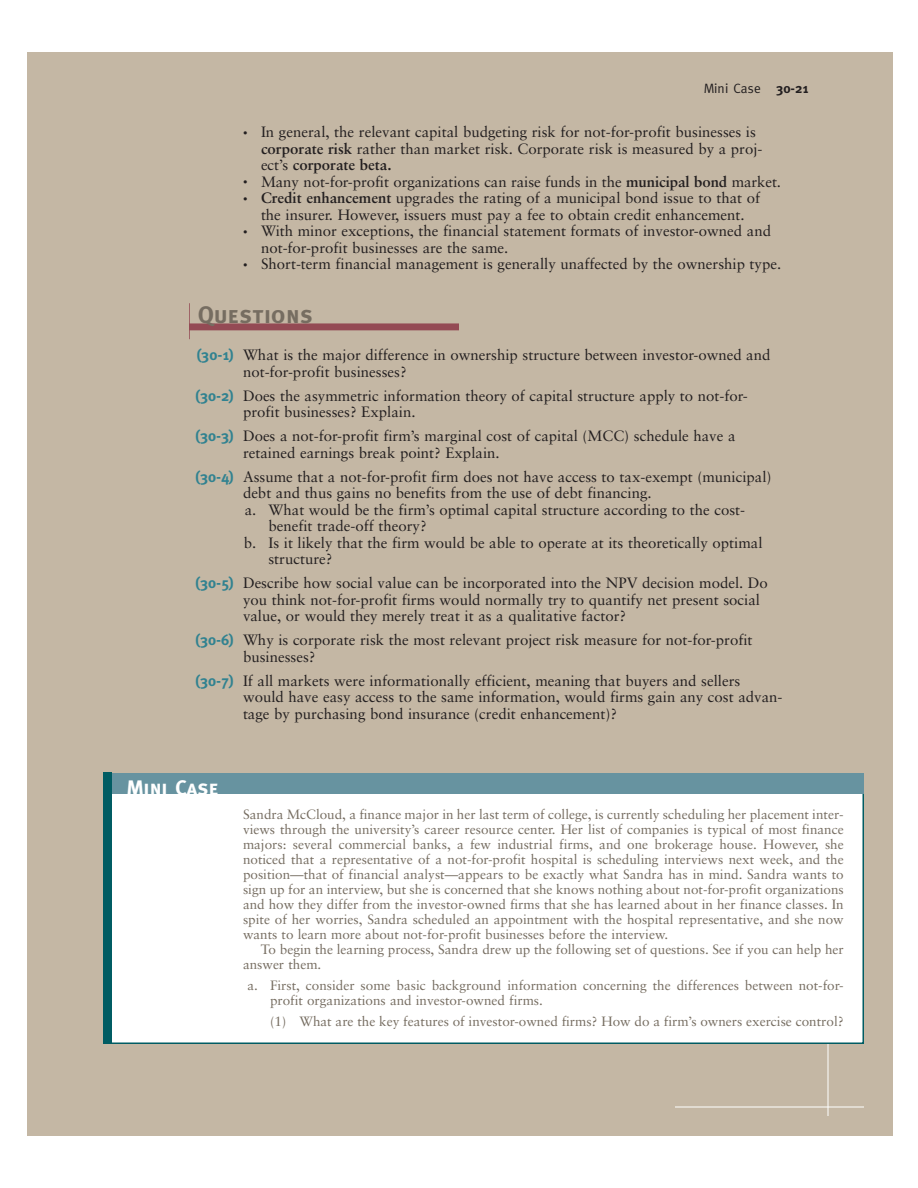
<style>
.page{position:relative;width:918px;height:1188px;background:#fff}
.page>*{position:absolute;margin:0;border:0;box-sizing:border-box;transform-origin:0 0}
.t1{font:24px "Meta Bold Caps";letter-spacing:.015em;color:#766d61}
.t2{font:21px "Meta Bold Caps";color:#fff}
.t3{font:15px/16.5px "Sabon";color:#231f20}
.t4{font:13.5px/15px "Sabon";color:#766d61}
.t5{font:13.5px "Meta";letter-spacing:.01em;color:#231f20}
.s1{font-weight:700}
.s2{font-size:9px}
.s3{font-family:"Meta";font-weight:700;color:#318290}
</style>
<div class="page">
<div style="left:27px;top:52px;width:865px;height:1084px;background:#c4b7a4"></div>
<hr style="left:189px;top:303px;width:1px;height:36px;background:#944a54">
<div style="left:189px;top:323px;width:270px;height:7px;background:#944a54"></div>
<hr style="left:828px;top:864px;width:1px;height:252px;background:#fff">
<hr style="left:675px;top:1107px;width:189px;height:1px;background:#fff">
<div style="left:104px;top:774px;width:759px;height:269px;background:#fff"></div>
<div style="left:104px;top:773px;width:760px;height:21px;background:#6793a0"></div>
<div style="left:104px;top:773px;width:8px;height:271px;background:#005c63"></div>
<p class="t5" style="left:704px;top:83px;width:106px">Mini Case <span class="s1">30-21</span></p>
<p class="t3" style="left:261px;top:125px;width:503px;text-indent:-18px"><span class="s2">•</span> In general, the relevant capital budgeting risk for not-for-profit businesses is <span class="s1">corporate risk</span> rather than market risk. Corporate risk is measured by a proj&shy;ect’s <span class="s1">corporate beta.</span></p>
<p class="t3" style="left:243px;top:175px;width:540px"><span class="s2">•</span> Many not-for-profit organizations can raise funds in the <span class="s1">municipal bond</span> market.</p>
<p class="t3" style="left:243px;top:191px;width:519px;text-align:center"><span class="s2">•</span> <span class="s1">Credit enhancement</span> upgrades the rating of a municipal bond issue to that of the insurer. However, issuers must pay a fee to obtain credit enhancement.</p>
<p class="t3" style="left:261px;top:224px;width:512px;text-indent:-18px"><span class="s2">•</span> With minor exceptions, the financial statement formats of investor-owned and not-for-profit businesses are the same.</p>
<p class="t3" style="left:243px;top:257px;width:540px"><span class="s2">•</span> Short-term financial management is generally unaffected by the ownership type.</p>
<h1 class="t1" style="left:198px;top:301px;width:116px">Questions</h1>
<p class="t3" style="left:243px;top:348px;width:529px;text-indent:-46px"><span class="s3">(30-1)</span> What is the major difference in ownership structure between investor-owned and not-for-profit businesses?</p>
<p class="t3" style="left:243px;top:389px;width:506px;text-indent:-48px"><span class="s3">(30-2)</span> Does the asymmetric information theory of capital structure apply to not-for&shy;profit businesses? Explain.</p>
<p class="t3" style="left:243px;top:429px;width:494px;text-indent:-48px"><span class="s3">(30-3)</span> Does a not-for-profit firm’s marginal cost of capital (MCC) schedule have a retained earnings break point? Explain.</p>
<p class="t3" style="left:195px;top:470px;width:578px"><span class="s3">(30-4)</span> Assume that a not-for-profit firm does not have access to tax-exempt (municipal)</p>
<p class="t3" style="left:243px;top:486px;width:410px">debt and thus gains no benefits from the use of debt financing.</p>
<p class="t3" style="left:245px;top:503px;width:502px">a. What would be the firm’s optimal capital structure according to the cost-</p>
<p class="t3" style="left:268px;top:519px;width:160px">benefit trade-off theory?</p>
<p class="t3" style="left:244px;top:536px;width:520px">b. Is it likely that the firm would be able to operate at its theoretically optimal</p>
<p class="t3" style="left:268px;top:552px;width:66px">structure?</p>
<p class="t3" style="left:243px;top:576px;width:526px;text-indent:-48px"><span class="s3">(30-5)</span> Describe how social value can be incorporated into the NPV decision model. Do you think not-for-profit firms would normally try to quantify net present social value, or would they merely treat it as a qualitative factor?</p>
<p class="t3" style="left:243px;top:633px;width:511px;text-indent:-48px"><span class="s3">(30-6)</span> Why is corporate risk the most relevant project risk measure for not-for-profit businesses?</p>
<p class="t3" style="left:243px;top:674px;width:541px;text-indent:-48px"><span class="s3">(30-7)</span> If all markets were informationally efficient, meaning that buyers and sellers would have easy access to the same information, would firms gain any cost advan&shy;tage by purchasing bond insurance (credit enhancement)?</p>
<h2 class="t2" style="left:127px;top:775px;width:93px">Mini Case</h2>
<p class="t4" style="left:243px;top:808px;width:602px;text-align:justify">Sandra McCloud, a finance major in her last term of college, is currently scheduling her placement inter&shy;views through the university’s career resource center. Her list of companies is typical of most finance majors: several commercial banks, a few industrial firms, and one brokerage house. However, she noticed that a representative of a not-for-profit hospital is scheduling interviews next week, and the position—that of financial analyst—appears to be exactly what Sandra has in mind. Sandra wants to sign up for an interview, but she is concerned that she knows nothing about not-for-profit organizations and how they differ from the investor-owned firms that she has learned about in her finance classes. In spite of her worries, Sandra scheduled an appointment with the hospital representative, and she now wants to learn more about not-for-profit businesses before the interview.</p>
<p class="t4" style="left:243px;top:943px;width:602px;text-indent:18px">To begin the learning process, Sandra drew up the following set of questions. See if you can help her answer them.</p>
<p class="t4" style="left:270px;top:979px;width:575px;text-indent:-23px">a. First, consider some basic background information concerning the differences between not-for&shy;profit organizations and investor-owned firms.</p>
<p class="t4" style="left:270px;top:1015px;width:575px">(1) What are the key features of investor-owned firms? How do a firm’s owners exercise control?</p>
</div>
